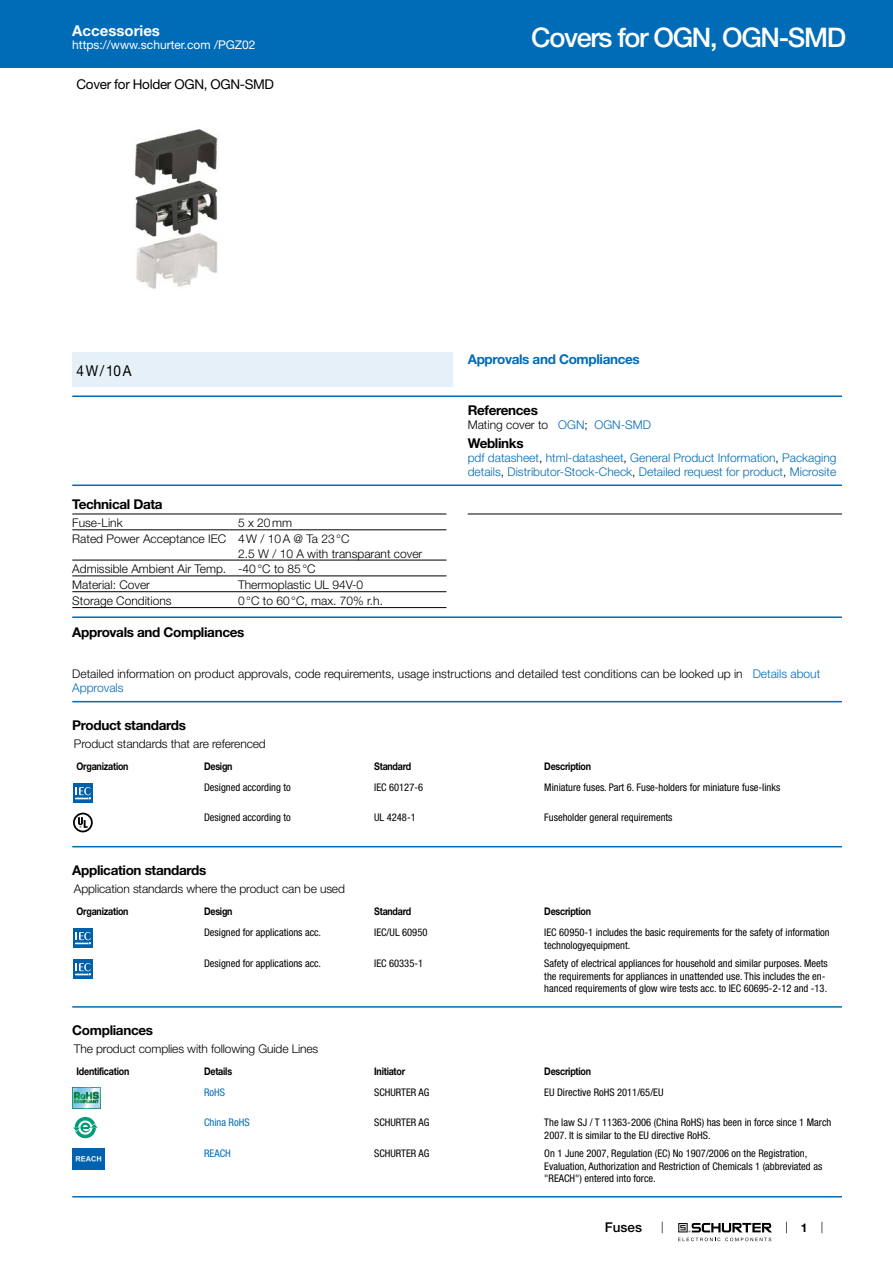
<style>
.page{position:relative;width:893px;height:1263px;background:#fff}
.page>*{position:absolute;margin:0;border:0;box-sizing:border-box;transform-origin:0 0}
.t1{font:500 27px "Helvetica Neue LT";letter-spacing:-.05em;color:#fff}
.t2{font:700 15px "Helvetica Neue LT";color:#fff}
.t3{font:15px "Helvetica Neue LT";color:#000;scale:.9 1}
.t4{font:700 13.5px "Helvetica Neue LT";letter-spacing:-.025em;color:#000}
.t5{font:13.5px "Helvetica Neue LT";letter-spacing:-.025em;color:#000}
.t6{font:700 13.5px "Helvetica Neue LT";letter-spacing:-.025em;color:#006bb6}
.t7{font:500 13.5px "Helvetica Neue LT";color:#000}
.t8{font:300 12px/15.9px "Helvetica Neue LT";color:#000}
.t9{font:300 12px/14.4px "Helvetica Neue LT";color:#006bb6}
.t10{font:12px "Helvetica Neue LT";color:#fff}
.t11{font:700 12px "Helvetica Neue LT";color:#000}
.t12{font:condensed 10.5px/12.6px "Helvetica Neue LT";color:#000}
.t13{font:700 10.5px "Helvetica Neue LT";letter-spacing:-.025em;color:#000;scale:.85 1}
.t14{font:condensed 10.5px "Helvetica Neue LT";color:#006bb6}
.s1{color:#006bb6}
.s2{color:#000}
</style>
<div class="page">
<svg style="left:678px;top:1223px;width:94px;height:18px"></svg>
<div style="left:0;top:0;width:893px;height:68px;background:#006bb6"></div>
<img style="left:134px;top:129px;width:84px;height:160px">
<div style="left:72px;top:353px;width:381px;height:34px;background:#e6f0f8"></div>
<hr style="left:72px;top:395px;width:770px;height:2px;background:#006bb6">
<hr style="left:72px;top:484px;width:770px;height:2px;background:#006bb6">
<hr style="left:72px;top:514px;width:374px;height:1px;background:#000">
<hr style="left:72px;top:529px;width:374px;height:1px;background:#000">
<hr style="left:72px;top:560px;width:374px;height:1px;background:#000">
<hr style="left:72px;top:575px;width:374px;height:1px;background:#000">
<hr style="left:72px;top:591px;width:374px;height:1px;background:#000">
<hr style="left:72px;top:607px;width:374px;height:1px;background:#000">
<hr style="left:468px;top:514px;width:374px;height:1px;background:#000">
<hr style="left:72px;top:616px;width:770px;height:2px;background:#006bb6">
<hr style="left:72px;top:701px;width:770px;height:1px;background:#006bb6">
<svg style="left:73px;top:802px;width:20px;height:1px"></svg>
<div style="left:73px;top:783px;width:20px;height:19px;background:#0060a9"></div>
<svg style="left:75px;top:787px;width:16px;height:13px"></svg>
<svg style="left:73px;top:813px;width:20px;height:19px"></svg>
<hr style="left:72px;top:846px;width:770px;height:1px;background:#006bb6">
<svg style="left:73px;top:947px;width:20px;height:1px"></svg>
<div style="left:73px;top:928px;width:20px;height:19px;background:#0060a9"></div>
<svg style="left:75px;top:932px;width:16px;height:13px"></svg>
<svg style="left:73px;top:978px;width:20px;height:1px"></svg>
<div style="left:73px;top:959px;width:20px;height:19px;background:#0060a9"></div>
<svg style="left:75px;top:963px;width:16px;height:13px"></svg>
<hr style="left:72px;top:1006px;width:770px;height:2px;background:#006bb6">
<img style="left:72px;top:1087px;width:29px;height:21px">
<div style="left:75px;top:1117px;width:21px;height:21px;background:#009c75;border-radius:50%"></div>
<svg style="left:78px;top:1120px;width:14px;height:15px"></svg>
<svg style="left:73px;top:1123px;width:25px;height:9px"></svg>
<img style="left:72px;top:1148px;width:32px;height:21px">
<hr style="left:72px;top:1196px;width:770px;height:1px;background:#006bb6">
<h2 class="t2" style="left:72px;top:21px;width:89px">Accessories</h2>
<p class="t10" style="left:72px;top:38px;width:185px">https://www.schurter.com /PGZ02</p>
<p class="t5" style="left:77px;top:76px;width:199px">Cover for Holder OGN, OGN-SMD</p>
<h1 class="t1" style="left:531px;top:21px;width:316px">Covers for OGN, OGN-SMD</h1>
<h2 class="t3" style="left:77px;top:362px;width:63px">4W/10A</h2>
<p class="t4" style="left:72px;top:496px;width:92px">Technical Data</p>
<p class="t8" style="left:72px;top:515px;width:52px">Fuse-Link</p>
<p class="t8" style="left:72px;top:515px;width:279px;text-indent:166px">5 x 20mm<br>Rated Power Acceptance IEC 4W / 10A @ Ta 23°C</p>
<p class="t8" style="left:72px;top:545px;width:352px;text-indent:166px">2.5 W / 10 A with transparant cover<br>Admissible Ambient Air Temp. -40°C to 85°C<br>Material: Cover</p>
<p class="t8" style="left:238px;top:577px;width:127px">Thermoplastic UL 94V-0</p>
<p class="t6" style="left:468px;top:350px;width:174px">Approvals and Compliances</p>
<p class="t4" style="left:468px;top:402px;width:72px">References</p>
<p class="t8" style="left:468px;top:416px;width:185px">Mating cover to <span class="s1">OGN</span>; <span class="s1">OGN-SMD</span></p>
<p class="t4" style="left:468px;top:435px;width:57px">Weblinks</p>
<p class="t9" style="left:468px;top:450px;width:370px">pdf datasheet<span class="s2">,</span> html-datasheet<span class="s2">,</span> General Product Information<span class="s2">,</span> Packaging details<span class="s2">,</span> Distributor-Stock-Check<span class="s2">,</span> Detailed request for product<span class="s2">,</span> Microsite</p>
<p class="t8" style="left:72px;top:592px;width:101px">Storage Conditions</p>
<p class="t8" style="left:238px;top:592px;width:146px">0°C to 60°C, max. 70% r.h.</p>
<p class="t4" style="left:72px;top:624px;width:174px">Approvals and Compliances</p>
<p class="t8" style="left:72px;top:666px;width:749px;line-height:14.4px">Detailed information on product approvals, code requirements, usage instructions and detailed test conditions can be looked up in <span class="s1">Details about<br>Approvals</span></p>
<p class="t4" style="left:72px;top:717px;width:115px">Product standards</p>
<p class="t8" style="left:74px;top:735px;width:193px">Product standards that are referenced</p>
<p class="t13" style="left:77px;top:760px;width:63px">Organization</p>
<p class="t13" style="left:204px;top:760px;width:35px">Design</p>
<p class="t13" style="left:374px;top:760px;width:45px">Standard</p>
<p class="t13" style="left:544px;top:760px;width:57px">Description</p>
<p class="t12" style="left:204px;top:781px;width:88px">Designed according to</p>
<p class="t12" style="left:374px;top:781px;width:50px">IEC 60127-6</p>
<p class="t12" style="left:544px;top:781px;width:238px">Miniature fuses. Part 6. Fuse-holders for miniature fuse-links</p>
<p class="t12" style="left:204px;top:811px;width:88px">Designed according to</p>
<p class="t12" style="left:374px;top:811px;width:43px">UL 4248-1</p>
<p class="t12" style="left:544px;top:811px;width:130px">Fuseholder general requirements</p>
<p class="t4" style="left:72px;top:862px;width:135px">Application standards</p>
<p class="t8" style="left:74px;top:880px;width:272px">Application standards where the product can be used</p>
<p class="t13" style="left:77px;top:904px;width:63px">Organization</p>
<p class="t13" style="left:204px;top:904px;width:35px">Design</p>
<p class="t13" style="left:374px;top:904px;width:45px">Standard</p>
<p class="t13" style="left:544px;top:904px;width:57px">Description</p>
<p class="t12" style="left:204px;top:926px;width:119px">Designed for applications acc.</p>
<p class="t12" style="left:374px;top:926px;width:55px">IEC/UL 60950</p>
<p class="t12" style="left:544px;top:926px;width:287px">IEC 60950-1 includes the basic requirements for the safety of information technologyequipment.</p>
<p class="t12" style="left:204px;top:957px;width:119px">Designed for applications acc.</p>
<p class="t12" style="left:374px;top:957px;width:50px">IEC 60335-1</p>
<p class="t12" style="left:544px;top:957px;width:285px">Safety of electrical appliances for household and similar purposes. Meets the requirements for appliances in unattended use. This includes the en&shy;hanced requirements of glow wire tests acc. to IEC 60695-2-12 and -13.</p>
<p class="t4" style="left:72px;top:1022px;width:82px">Compliances</p>
<p class="t8" style="left:74px;top:1041px;width:246px">The product complies with following Guide Lines</p>
<p class="t13" style="left:77px;top:1065px;width:64px">Identification</p>
<p class="t13" style="left:204px;top:1065px;width:35px">Details</p>
<p class="t13" style="left:374px;top:1065px;width:38px">Initiator</p>
<p class="t13" style="left:544px;top:1065px;width:57px">Description</p>
<p class="t14" style="left:204px;top:1086px;width:22px">RoHS</p>
<p class="t12" style="left:374px;top:1086px;width:57px">SCHURTER AG</p>
<p class="t12" style="left:544px;top:1086px;width:121px">EU Directive RoHS 2011/65/EU</p>
<p class="t14" style="left:204px;top:1116px;width:47px">China RoHS</p>
<p class="t12" style="left:374px;top:1116px;width:57px">SCHURTER AG</p>
<p class="t12" style="left:544px;top:1116px;width:289px">The law SJ / T 11363-2006 (China RoHS) has been in force since 1 March<br>2007. It is similar to the EU directive RoHS.</p>
<p class="t14" style="left:204px;top:1147px;width:28px">REACH</p>
<p class="t12" style="left:374px;top:1147px;width:57px">SCHURTER AG</p>
<p class="t12" style="left:544px;top:1147px;width:279px">On 1 June 2007, Regulation (EC) No 1907/2006 on the Registration,<br>Evaluation, Authorization and Restriction of Chemicals 1 (abbreviated as "REACH") entered into force.</p>
<p class="t7" style="left:605px;top:1219px;width:39px">Fuses</p>
<p class="t11" style="left:801px;top:1220px;width:8px">1</p>
</div>
